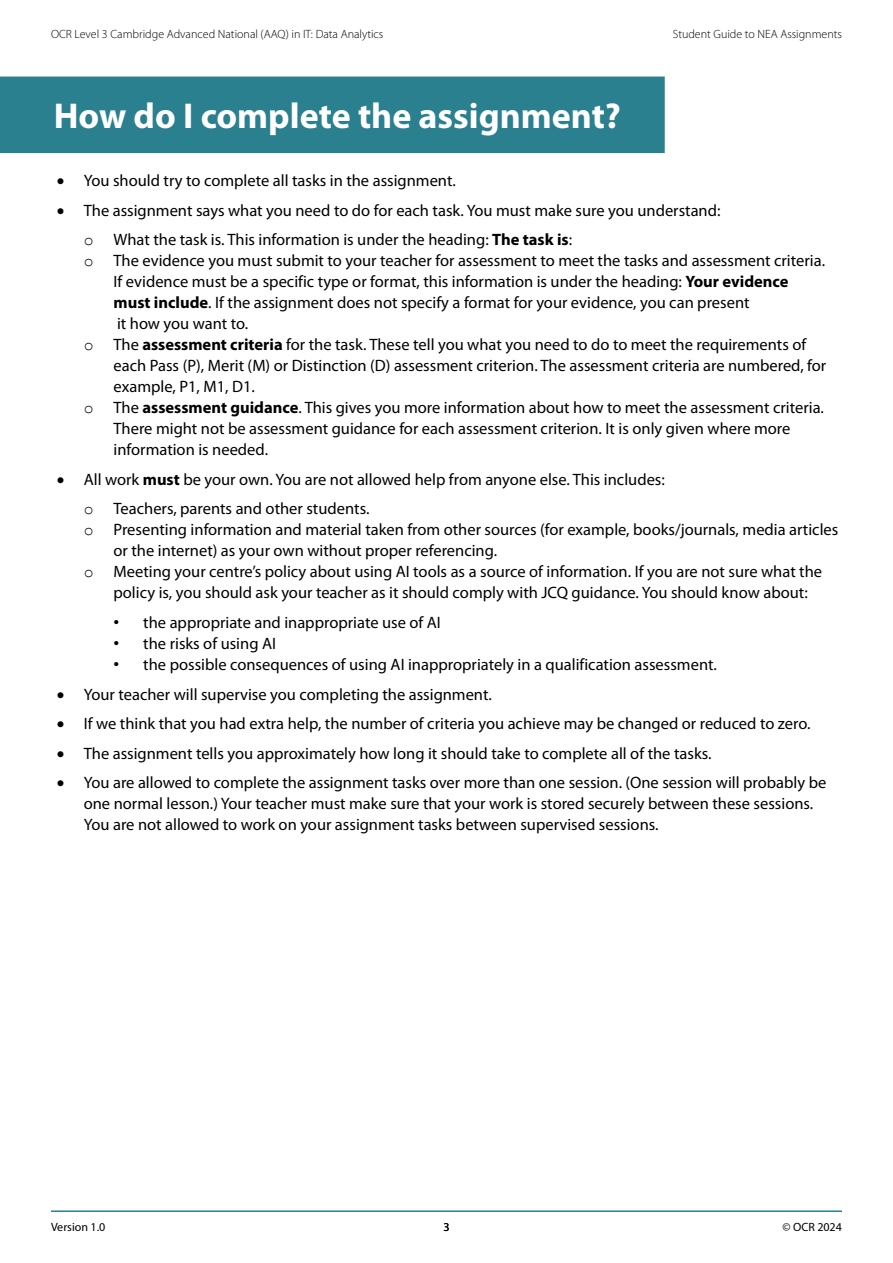
<style>
.page{position:relative;width:893px;height:1263px;background:#fff}
.page>*{position:absolute;margin:0;border:0;box-sizing:border-box;transform-origin:0 0}
.Heading_1{font:700 36px "Myriad Pro";color:#fff}
.t1{font:16.5px/21px "Myriad Pro";color:#000}
.t2{font:300 12px "Myriad Pro";color:#000}
.t3{font:12px "Myriad Pro";color:#000}
.s1{font-family:"Courier New"}
.s2{font-weight:700}
.s3{font-family:"Arial"}
</style>
<div class="page">
<hr style="left:51px;top:1210px;width:791px;height:2px;background:#2b808f">
<div style="left:0;top:77px;width:665px;height:76px;background:#2b808f"></div>
<p class="t2" style="left:51px;top:27px;width:334px">OCR Level 3 Cambridge Advanced National (AAQ) in IT: Data Analytics</p>
<p class="t2" style="left:673px;top:27px;width:171px">Student Guide to NEA Assignments</p>
<p class="Heading_1" style="left:54px;top:93px;width:569px">How do I complete the assignment?</p>
<p class="t1" style="left:57px;top:170px;width:401px">• You should try to complete all tasks in the assignment.</p>
<p class="t1" style="left:57px;top:200px;width:665px">• The assignment says what you need to do for each task. You must make sure you understand:</p>
<p class="t1" style="left:84px;top:229px;width:490px"><span class="s1">o</span> What the task is. This information is under the heading: <span class="s2">The task is</span>:</p>
<p class="t1" style="left:114px;top:250px;width:713px;text-indent:-30px"><span class="s1">o</span> The evidence you must submit to your teacher for assessment to meet the tasks and assessment criteria.<br>If evidence must be a specific type or format, this information is under the heading: <span class="s2">Your evidence must include</span>. If the assignment does not specify a format for your evidence, you can present<br>it how you want to.</p>
<p class="t1" style="left:114px;top:334px;width:714px;text-indent:-30px"><span class="s1">o</span> The <span class="s2">assessment criteria</span> for the task. These tell you what you need to do to meet the requirements of each Pass (P), Merit (M) or Distinction (D) assessment criterion. The assessment criteria are numbered, for example, P1, M1, D1.</p>
<p class="t1" style="left:114px;top:397px;width:712px;text-indent:-30px"><span class="s1">o</span> The <span class="s2">assessment guidance</span>. This gives you more information about how to meet the assessment criteria.<br>There might not be assessment guidance for each assessment criterion. It is only given where more information is needed.</p>
<p class="t1" style="left:57px;top:469px;width:610px">• All work <span class="s2">must</span> be your own. You are not allowed help from anyone else. This includes:</p>
<p class="t1" style="left:84px;top:498px;width:287px"><span class="s1">o</span> Teachers, parents and other students.</p>
<p class="t1" style="left:114px;top:519px;width:726px;text-indent:-30px"><span class="s1">o</span> Presenting information and material taken from other sources (for example, books/journals, media articles or the internet) as your own without proper referencing.</p>
<p class="t1" style="left:114px;top:561px;width:710px;text-indent:-30px"><span class="s1">o</span> Meeting your centre’s policy about using AI tools as a source of information. If you are not sure what the policy is, you should ask your teacher as it should comply with JCQ guidance. You should know about:</p>
<p class="t1" style="left:114px;top:612px;width:329px"><span class="s3">•</span> the appropriate and inappropriate use of AI</p>
<p class="t1" style="left:114px;top:633px;width:164px"><span class="s3">•</span> the risks of using AI</p>
<p class="t1" style="left:114px;top:654px;width:605px"><span class="s3">•</span> the possible consequences of using AI inappropriately in a qualification assessment.</p>
<p class="t1" style="left:57px;top:683px;width:437px">• Your teacher will supervise you completing the assignment.</p>
<p class="t1" style="left:57px;top:713px;width:755px">• If we think that you had extra help, the number of criteria you achieve may be changed or reduced to zero.</p>
<p class="t1" style="left:57px;top:742px;width:656px">• The assignment tells you approximately how long it should take to complete all of the tasks.</p>
<p class="t1" style="left:84px;top:772px;width:744px;text-indent:-27px">• You are allowed to complete the assignment tasks over more than one session. (One session will probably be one normal lesson.) Your teacher must make sure that your work is stored securely between these sessions.<br>You are not allowed to work on your assignment tasks between supervised sessions.</p>
<p class="t3" style="left:51px;top:1220px;width:56px">Version 1.0</p>
<p class="t3" style="left:443px;top:1220px;width:8px">3</p>
<p class="t3" style="left:782px;top:1220px;width:61px">© OCR 2024</p>
</div>
